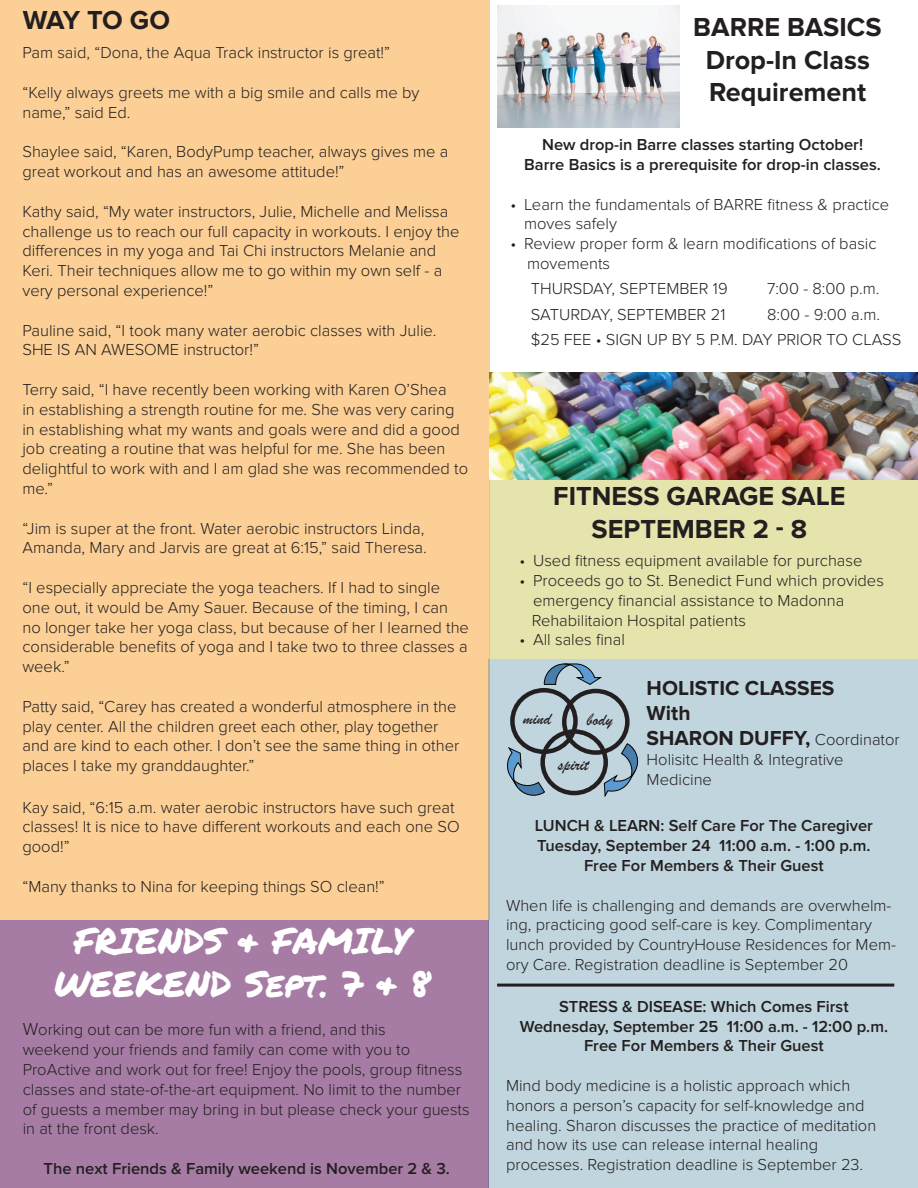
<style>
.page{position:relative;width:918px;height:1188px;background:#fff}
.page>*{position:absolute;margin:0;border:0;box-sizing:border-box;transform-origin:0 0}
.t1{font:36px/43.2px "Permanent Marker";color:#fff;text-align:center}
.t2{font:700 27px/32.4px "Proxima Nova";color:#231f20;text-align:center}
.t3{font:700 21px/25.2px "Proxima Nova";color:#231f20}
.t4{font:18px "Brush Script";color:#231f20}
.t5{font:300 16.5px/19.8px "Proxima Nova";color:#231f20}
.t6{font:600 16.5px/19.8px "Proxima Nova";color:#231f20;text-align:center}
.s1{font-size:18px}
.s2{font-weight:300;font-size:16.5px}
</style>
<div class="page">
<div style="left:0;top:0;width:490px;height:920px;background:#fbcf95"></div>
<div style="left:0;top:920px;width:488px;height:268px;background:#a67ca5"></div>
<img style="left:497px;top:6px;width:182px;height:121px">
<div style="left:490px;top:480px;width:428px;height:179px;background:#e5e4ad"></div>
<div style="left:488px;top:659px;width:430px;height:529px;background:#c0d5dd"></div>
<img style="left:490px;top:372px;width:428px;height:108px">
<div style="left:510px;top:688px;width:68px;height:66px;border:4px solid #231f20;border-radius:50%"></div>
<svg style="left:544px;top:663px;width:58px;height:22px"></svg>
<div style="left:562px;top:689px;width:68px;height:66px;border:4px solid #231f20;border-radius:50%"></div>
<div style="left:540px;top:729px;width:68px;height:66px;border:4px solid #231f20;border-radius:50%"></div>
<svg style="left:598px;top:743px;width:41px;height:54px"></svg>
<svg style="left:507px;top:742px;width:38px;height:54px"></svg>
<hr style="left:497px;top:984px;width:397px;height:3px;background:#231f20">
<h2 class="t2" style="left:23px;top:4px;width:149px">WAY TO GO</h2>
<p class="t5" style="left:22px;top:43px;width:369px">Pam said, “Dona, the Aqua Track instructor is great!”</p>
<p class="t5" style="left:22px;top:83px;width:399px">“Kelly always greets me with a big smile and calls me by name,” said Ed.</p>
<p class="t5" style="left:22px;top:142px;width:428px">Shaylee said, “Karen, BodyPump teacher, always gives me a great workout and has an awesome attitude!”</p>
<p class="t5" style="left:22px;top:202px;width:439px">Kathy said, “My water instructors, Julie, Michelle and Melissa challenge us to reach our full capacity in workouts. I enjoy the differences in my yoga and Tai Chi instructors Melanie and Keri. Their techniques allow me to go within my own self - a very personal experience!”</p>
<p class="t5" style="left:22px;top:320px;width:415px">Pauline said, “I took many water aerobic classes with Julie.<br>SHE IS AN AWESOME instructor!”</p>
<p class="t5" style="left:22px;top:380px;width:447px">Terry said, “I have recently been working with Karen O’Shea<br>in establishing a strength routine for me. She was very caring in establishing what my wants and goals were and did a good job creating a routine that was helpful for me. She has been delightful to work with and I am glad she was recommended to me.”</p>
<p class="t5" style="left:22px;top:518px;width:406px">“Jim is super at the front. Water aerobic instructors Linda,<br>Amanda, Mary and Jarvis are great at 6:15,” said Theresa.</p>
<p class="t5" style="left:22px;top:578px;width:448px">“I especially appreciate the yoga teachers. If I had to single one out, it would be Amy Sauer. Because of the timing, I can no longer take her yoga class, but because of her I learned the considerable benefits of yoga and I take two to three classes a week.”</p>
<p class="t5" style="left:22px;top:697px;width:438px">Patty said, “Carey has created a wonderful atmosphere in the play center. All the children greet each other, play together and are kind to each other. I don’t see the same thing in other places I take my granddaughter.”</p>
<p class="t5" style="left:22px;top:797px;width:439px">Kay said, “6:15 a.m. water aerobic instructors have such great classes! It is nice to have different workouts and each one SO good!”</p>
<p class="t5" style="left:22px;top:877px;width:364px">“Many thanks to Nina for keeping things SO clean!”</p>
<h1 class="t1" style="left:54px;top:918px;width:378px">FRIENDS &amp; FAMILY<br>WEEKEND Sept. 7 &amp; 8</h1>
<p class="t5" style="left:23px;top:1020px;width:449px"><span class="s1">W</span>orking out can be more fun with a friend, and this<br>weekend your friends and family can come with you to ProActive and work out for free! Enjoy the pools, group fitness classes and state-of-the-art equipment. No limit to the number of guests a member may bring in but please check your guests in at the front desk.</p>
<p class="t6" style="left:44px;top:1159px;width:408px">The next Friends &amp; Family weekend is November 2 &amp; 3.</p>
<h2 class="t2" style="left:693px;top:12px;width:190px">BARRE BASICS<br>Drop-In Class<br>Requirement</h2>
<p class="t6" style="left:524px;top:135px;width:358px">New drop-in Barre classes starting October!<br>Barre Basics is a prerequisite for drop-in classes.</p>
<p class="t5" style="left:524px;top:194px;width:367px;text-indent:-13px">• Learn the fundamentals of BARRE fitness &amp; practice moves safely</p>
<p class="t5" style="left:527px;top:234px;width:351px;text-indent:-16px">• Review proper form &amp; learn modifications of basic movements</p>
<p class="t5" style="left:531px;top:279px;width:198px">THURSDAY, SEPTEMBER 19</p>
<p class="t5" style="left:767px;top:279px;width:114px">7:00 - 8:00 p.m.</p>
<p class="t5" style="left:531px;top:305px;width:196px">SATURDAY, SEPTEMBER 21</p>
<p class="t5" style="left:531px;top:302px;width:372px;line-height:25.5px;text-indent:236px">8:00 - 9:00 a.m. $25 FEE • SIGN UP BY 5 P.M. DAY PRIOR TO CLASS</p>
<h2 class="t2" style="left:553px;top:481px;width:294px">FITNESS GARAGE SALE<br>SEPTEMBER 2 - 8</h2>
<p class="t5" style="left:520px;top:551px;width:344px">• Used fitness equipment available for purchase</p>
<p class="t5" style="left:532px;top:571px;width:354px;text-indent:-12px">• Proceeds go to St. Benedict Fund which provides emergency financial assistance to Madonna<br>Rehabilitaion Hospital patients</p>
<p class="t5" style="left:520px;top:630px;width:107px">• All sales final</p>
<p class="t3" style="left:647px;top:675px;width:255px">HOLISTIC CLASSES<br>With<br>SHARON DUFFY, <span class="s2">Coordinator</span></p>
<p class="t5" style="left:647px;top:750px;width:198px">Holisitc Health &amp; Integrative<br>Medicine</p>
<p class="t6" style="left:535px;top:816px;width:340px">LUNCH &amp; LEARN: Self Care For The Caregiver<br>Tuesday, September 24 11:00 a.m. - 1:00 p.m.<br>Free For Members &amp; Their Guest</p>
<p class="t5" style="left:506px;top:895px;width:391px">When life is challenging and demands are overwhelm&shy;ing, practicing good self-care is key. Complimentary lunch provided by CountryHouse Residences for Mem&shy;ory Care. Registration deadline is September 20</p>
<p class="t6" style="left:520px;top:997px;width:370px">STRESS &amp; DISEASE: Which Comes First<br>Wednesday, September 25 11:00 a.m. - 12:00 p.m.<br>Free For Members &amp; Their Guest</p>
<p class="t5" style="left:506px;top:1076px;width:372px">Mind body medicine is a holistic approach which honors a person’s capacity for self-knowledge and healing. Sharon discusses the practice of meditation and how its use can release internal healing processes. Registration deadline is September 23.</p>
<p class="t4" style="left:523px;top:708px;width:30px">mind</p>
<p class="t4" style="left:587px;top:709px;width:27px">body</p>
<p class="t4" style="left:558px;top:754px;width:32px">spirit</p>
</div>
